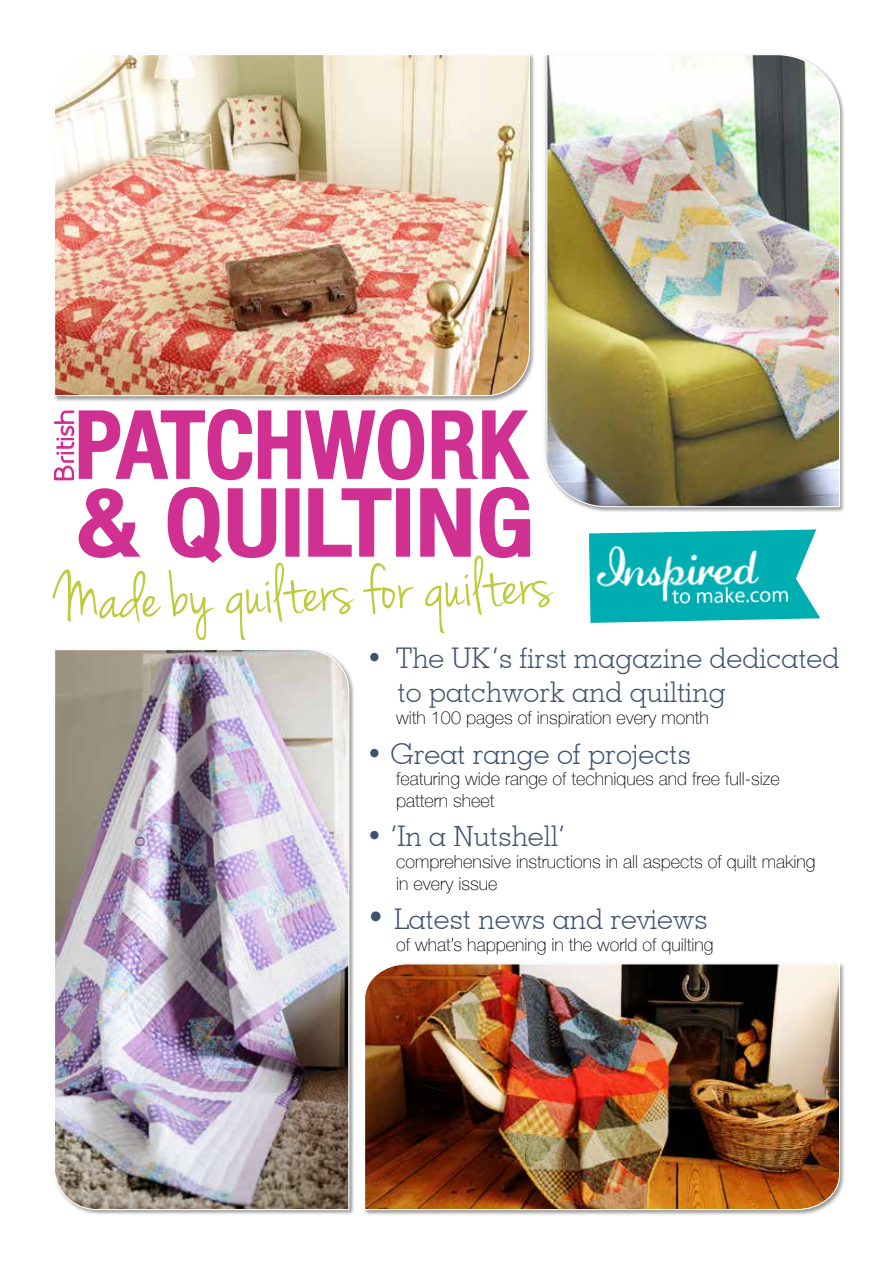
<style>
.page{position:relative;width:893px;height:1263px;background:#fff}
.page>*{position:absolute;margin:0;border:0;box-sizing:border-box;transform-origin:0 0}
.t1{font:71.25px "Jenna Sue";color:#bccb39}
.t2{font:300 28.5px/34.2px "Geometric Slab 703 BT";color:#3e526f}
.t3{font:100 18px/21.6px "Helvetica Neue";color:#000}
.s1{font-size:33px}
</style>
<div class="page">
<div style="left:363px;top:962px;width:483px;height:253px;background:#000;opacity:.4"></div>
<img style="left:363px;top:963px;width:478px;height:248px">
<div style="left:542px;top:53px;width:304px;height:460px;background:#000;opacity:.4"></div>
<img style="left:542px;top:54px;width:299px;height:454px">
<div style="left:53px;top:53px;width:483px;height:349px;background:#000;opacity:.4"></div>
<img style="left:53px;top:53px;width:478px;height:344px">
<div style="left:53px;top:648px;width:302px;height:567px;background:#000;opacity:.4"></div>
<img style="left:53px;top:648px;width:297px;height:563px">
<svg style="left:589px;top:529px;width:231px;height:94px"></svg>
<img style="left:594px;top:540px;width:198px;height:70px">
<svg style="left:53px;top:409px;width:478px;height:154px"></svg>
<h1 class="t1" style="left:54px;top:558px;width:498px;rotate:-2deg">Made by quilters for quilters</h1>
<h2 class="t2" style="left:398px;top:641px;width:443px;text-indent:-32px">• The UK’s first magazine dedicated to patchwork and quilting</h2>
<p class="t3" style="left:396px;top:708px;width:314px">with 100 pages of inspiration every month</p>
<h2 class="t2" style="left:366px;top:736px;width:326px">• Great range of projects</h2>
<p class="t3" style="left:396px;top:769px;width:385px">featuring wide range of techniques and free full-size pattern sheet</p>
<h2 class="t2" style="left:366px;top:819px;width:201px">• ‘In a Nutshell’</h2>
<p class="t3" style="left:396px;top:852px;width:421px">comprehensive instructions in all aspects of quilt making in every issue</p>
<h2 class="t2" style="left:366px;top:902px;width:343px"><span class="s1">•</span> Latest news and reviews</h2>
<p class="t3" style="left:396px;top:935px;width:319px">of what’s happening in the world of quilting</p>
</div>
